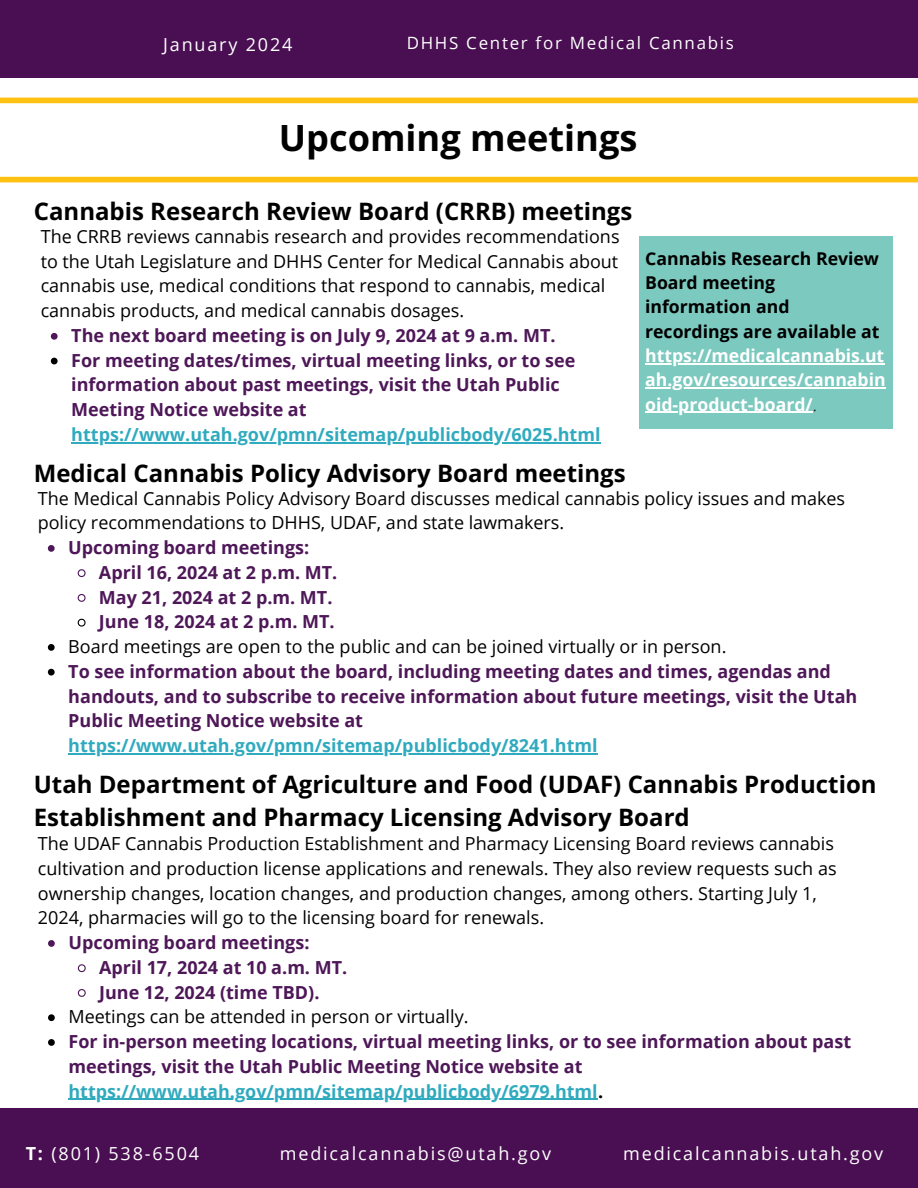
<style>
.page{position:relative;width:918px;height:1188px;background:#fff}
.page>*{position:absolute;margin:0;border:0;box-sizing:border-box;transform-origin:0 0}
.t1{font:700 36.15px "Open Sans";color:#000}
.t2{font:700 24px/32.7px "Open Sans";color:#000}
.t3{font:18px/24.8px "Open Sans";color:#000}
.t4{font:700 18px/24.8px "Open Sans";color:#4e1758}
.t5{font:700 18px "Open Sans";color:#30aabe}
.t6{font:18px "Open Sans";letter-spacing:.1em;color:#fff}
.t7{font:700 17.7px/24.3px "Open Sans";color:#000}
.t8{font:700 17.7px/24.3px "Open Sans";color:#fff;text-align:justify}
.t9{font:16.95px "Open Sans";letter-spacing:.1em;color:#fff}
.s1{color:#30aabe}
.s2{color:#000}
.s3{font-weight:300;color:#000}
.s4{font-weight:700}
</style>
<div class="page">
<div style="left:0;top:0;width:918px;height:77px;background:#490f52"></div>
<div style="left:0;top:1108px;width:918px;height:80px;background:#490f52"></div>
<div style="left:0;top:177px;width:918px;height:5px;background:#ffc112"></div>
<div style="left:0;top:98px;width:918px;height:5px;background:#ffc112"></div>
<div style="left:639px;top:237px;width:253px;height:192px;background:#7bc9bf"></div>
<hr style="left:645px;top:363px;width:239px;height:1px;background:#fff">
<hr style="left:645px;top:387px;width:241px;height:2px;background:#fff">
<hr style="left:645px;top:412px;width:168px;height:1px;background:#fff">
<svg style="left:51px;top:333px;width:7px;height:7px"></svg>
<svg style="left:51px;top:358px;width:7px;height:6px"></svg>
<hr style="left:71px;top:442px;width:530px;height:1px;background:#30aabe">
<svg style="left:48px;top:545px;width:7px;height:7px"></svg>
<svg style="left:77px;top:569px;width:9px;height:9px"></svg>
<svg style="left:77px;top:594px;width:9px;height:8px"></svg>
<svg style="left:77px;top:618px;width:9px;height:9px"></svg>
<svg style="left:48px;top:644px;width:7px;height:7px"></svg>
<svg style="left:48px;top:669px;width:7px;height:7px"></svg>
<hr style="left:68px;top:753px;width:530px;height:1px;background:#30aabe">
<svg style="left:48px;top:940px;width:7px;height:7px"></svg>
<svg style="left:77px;top:964px;width:9px;height:9px"></svg>
<svg style="left:77px;top:989px;width:9px;height:8px"></svg>
<svg style="left:48px;top:1014px;width:7px;height:7px"></svg>
<svg style="left:48px;top:1039px;width:7px;height:7px"></svg>
<hr style="left:69px;top:1099px;width:529px;height:1px;background:#30aabe">
<p class="t6" style="left:163px;top:32px;width:131px">January 2024</p>
<p class="t9" style="left:407px;top:31px;width:329px">DHHS Center for Medical Cannabis</p>
<h1 class="t1" style="left:279px;top:112px;width:360px">Upcoming meetings</h1>
<h2 class="t2" style="left:34px;top:194px;width:600px">Cannabis Research Review Board (CRRB) meetings</h2>
<p class="t3" style="left:41px;top:224px;width:580px">The CRRB reviews cannabis research and provides recommendations to the Utah Legislature and DHHS Center for Medical Cannabis about cannabis use, medical conditions that respond to cannabis, medical cannabis products, and medical cannabis dosages.</p>
<p class="t4" style="left:71px;top:323px;width:506px">The next board meeting is on July 9, 2024 at 9 a.m. MT.<br>For meeting dates/times, virtual meeting links, or to see information about past meetings, visit the Utah Public Meeting Notice website at</p>
<p class="t5" style="left:71px;top:422px;width:531px">https://www.utah.gov/pmn/sitemap/publicbody/6025.html</p>
<h2 class="t2" style="left:34px;top:456px;width:593px">Medical Cannabis Policy Advisory Board meetings</h2>
<p class="t3" style="left:38px;top:485px;width:809px">The Medical Cannabis Policy Advisory Board discusses medical cannabis policy issues and makes policy recommendations to DHHS, UDAF, and state lawmakers.</p>
<p class="t4" style="left:99px;top:535px;width:240px;text-indent:-31px">Upcoming board meetings:<br>April 16, 2024 at 2 p.m. MT.<br>May 21, 2024 at 2 p.m. MT.<br>June 18, 2024 at 2 p.m. MT.</p>
<p class="t3" style="left:68px;top:634px;width:660px">Board meetings are open to the public and can be joined virtually or in person.</p>
<p class="t4" style="left:68px;top:658px;width:791px">To see information about the board, including meeting dates and times, agendas and handouts, and to subscribe to receive information about future meetings, visit the Utah<br>Public Meeting Notice website at</p>
<p class="t5" style="left:68px;top:733px;width:531px">https://www.utah.gov/pmn/sitemap/publicbody/8241.html</p>
<h2 class="t2" style="left:34px;top:768px;width:844px">Utah Department of Agriculture and Food (UDAF) Cannabis Production<br>Establishment and Pharmacy Licensing Advisory Board</h2>
<p class="t3" style="left:38px;top:831px;width:800px">The UDAF Cannabis Production Establishment and Pharmacy Licensing Board reviews cannabis cultivation and production license applications and renewals. They also review requests such as ownership changes, location changes, and production changes, among others. Starting July 1, 2024, pharmacies will go to the licensing board for renewals.</p>
<p class="t4" style="left:99px;top:930px;width:250px;text-indent:-31px">Upcoming board meetings:<br>April 17, 2024 at 10 a.m. MT.<br>June 12, 2024 (time TBD).</p>
<p class="t3" style="left:69px;top:1004px;width:402px">Meetings can be attended in person or virtually.</p>
<p class="t4" style="left:69px;top:1029px;width:784px">For in-person meeting locations, virtual meeting links, or to see information about past meetings, visit the Utah Public Meeting Notice website at <span class="s1">https://www.utah.gov/pmn/sitemap/publicbody/6979.html</span><span class="s2">.</span></p>
<p class="t7" style="left:645px;top:246px;width:236px">Cannabis Research Review<br>Board meeting information and recordings are available at</p>
<p class="t8" style="left:645px;top:343px;width:242px">https://medicalcannabis.ut ah.gov/resources/cannabin oid-product-board/<span class="s3">.</span></p>
<p class="t6" style="left:26px;top:1141px;width:175px"><span class="s4">T:</span> (801) 538-6504</p>
<p class="t6" style="left:280px;top:1141px;width:273px">medicalcannabis@utah.gov</p>
<p class="t6" style="left:623px;top:1141px;width:262px">medicalcannabis.utah.gov</p>
</div>
